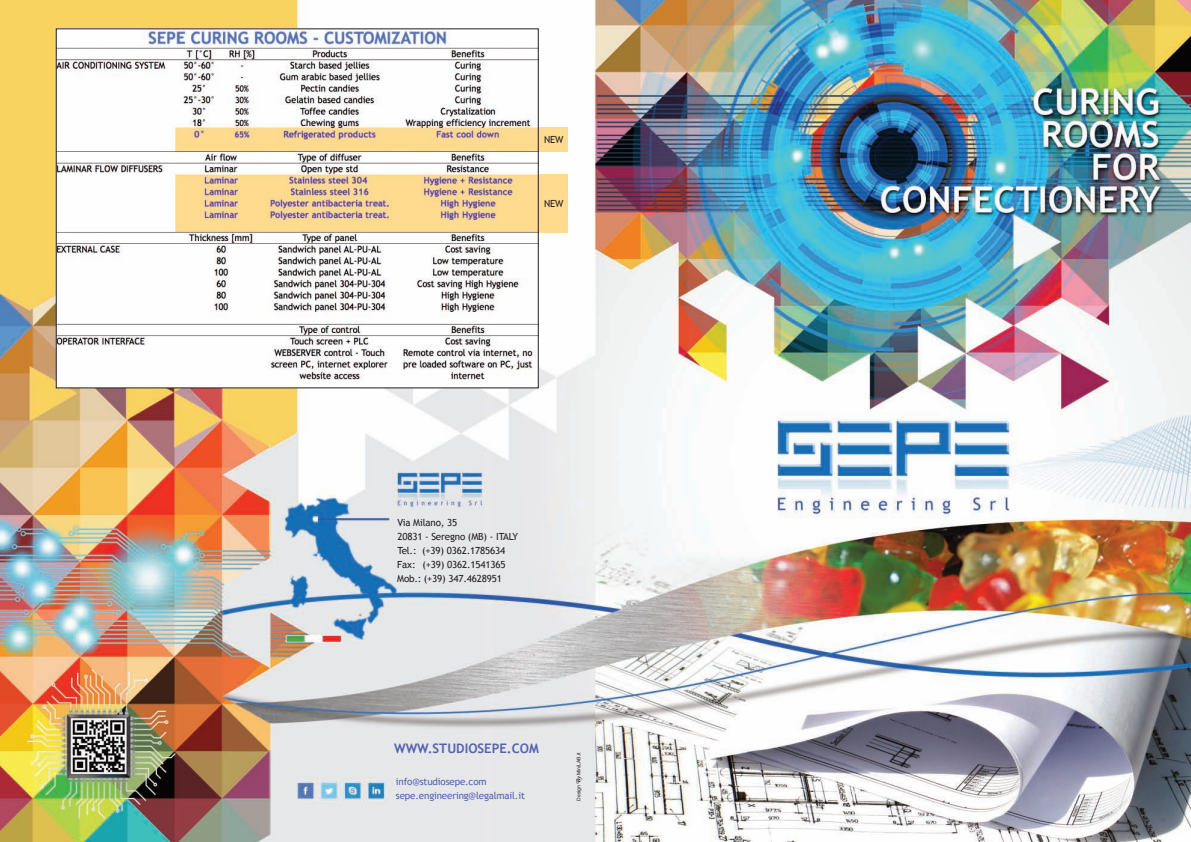
<style>
.page{position:relative;width:1191px;height:842px;background:#fff}
.page>*{position:absolute;margin:0;border:0;box-sizing:border-box;transform-origin:0 0}
.t1{font:700 13.1px "Trebuchet MS";color:#5262ac}
.t2{font:9.8px/14px "Trebuchet MS";letter-spacing:-.015em;color:#231f20}
.t3{font:9.8px/14px "Trebuchet MS";letter-spacing:-.015em;color:#5262ac}
.t4{font:5px "Helvetica";color:#231f20}
.s1{font-family:"Amperzand";font-size:6px}
</style>
<div class="page">
<img style="left:0;top:0;width:1191px;height:842px">
<img style="left:539px;top:128px;width:28px;height:24px">
<img style="left:539px;top:175px;width:28px;height:21px">
<img style="left:539px;top:196px;width:28px;height:12px">
<img style="left:539px;top:208px;width:28px;height:24px">
<img style="left:58px;top:30px;width:479px;height:356px">
<p class="t2" style="left:544px;top:133px;width:21px">NEW</p>
<p class="t2" style="left:544px;top:196px;width:21px">NEW</p>
<p class="t2" style="left:397px;top:515px;width:122px">Via Milano, 35<br>20831 - Seregno (MB) - ITALY<br>Tel.: (+39) 0362.1785634<br>Fax: (+39) 0362.1541365<br>Mob.: (+39) 347.4628951</p>
<h1 class="t1" style="left:394px;top:741px;width:146px">WWW.STUDIOSEPE.COM</h1>
<p class="t3" style="left:396px;top:774px;width:130px">info@studiosepe.com sepe.engineering@legalmail.it</p>
<p class="t4" style="left:576px;top:801px;width:50px;rotate:-90deg">Design <span class="s1">By</span> MiniLAB.it</p>
</div>
